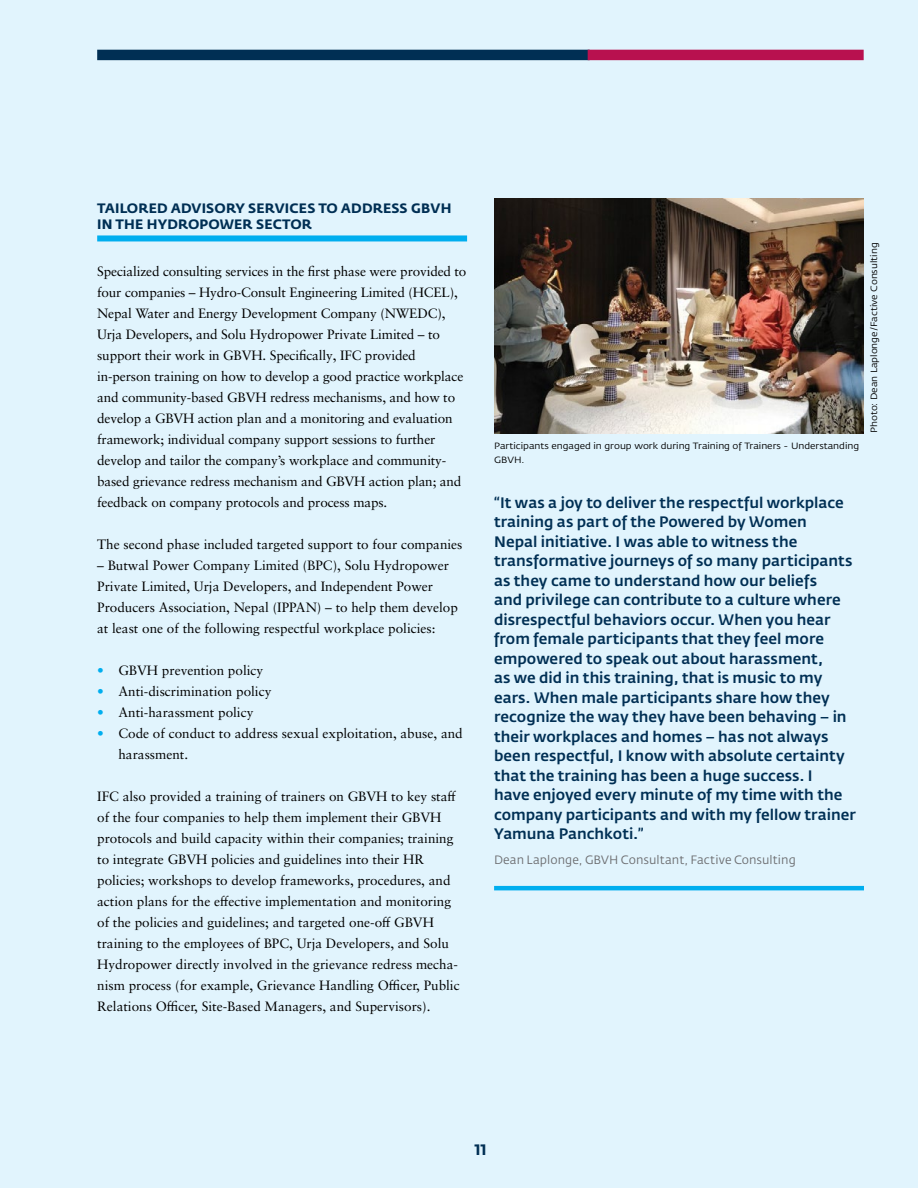
<style>
.page{position:relative;width:918px;height:1188px;background:#e1f4fd}
.page>*{position:absolute;margin:0;border:0;box-sizing:border-box;transform-origin:0 0}
.Pullquote_K{font:500 15px/19.5px "Fedra Sans Pro";color:#002f54}
.t1{font:700 15px "Fedra Sans Std";color:#002f54}
.Body_K{font:13.5px/21px "Sabon LT Pro";color:#000}
.story_box_titles{font:700 13.5px/16.5px "Fedra Sans Pro";letter-spacing:.01em;color:#002f54}
.Quotee_k{font:12px "Fedra Sans Pro";letter-spacing:.005em;color:#6d6e71}
.Photo_creditline_-_Small_caption{font:9px/13.5px "Fedra Sans Std";color:#000;scale:1.1 1}
.s1{color:#00aeef}
</style>
<div class="page">
<div style="left:97px;top:235px;width:370px;height:6px;background:#00aeef"></div>
<img style="left:494px;top:199px;width:370px;height:234px">
<hr style="left:494px;top:886px;width:370px;height:4px;background:#00aeef">
<div style="left:97px;top:50px;width:493px;height:10px;background:#002f54"></div>
<div style="left:588px;top:50px;width:276px;height:10px;background:#b8114f"></div>
<p class="story_box_titles" style="left:97px;top:200px;width:356px">TAILORED ADVISORY SERVICES TO ADDRESS GBVH<br>IN THE HYDROPOWER SECTOR</p>
<p class="Body_K" style="left:97px;top:260px;width:371px">Specialized consulting services in the first phase were provided to four companies – Hydro-Consult Engineering Limited (HCEL), Nepal Water and Energy Development Company (NWEDC), Urja Developers, and Solu Hydropower Private Limited – to support their work in GBVH. Specifically, IFC provided in-person training on how to develop a good practice workplace and community-based GBVH redress mechanisms, and how to develop a GBVH action plan and a monitoring and evaluation framework; individual company support sessions to further develop and tailor the company’s workplace and community&shy;based grievance redress mechanism and GBVH action plan; and feedback on company protocols and process maps.</p>
<p class="Body_K" style="left:97px;top:533px;width:367px">The second phase included targeted support to four companies</p>
<p class="Body_K" style="left:97px;top:554px;width:362px">– Butwal Power Company Limited (BPC), Solu Hydropower Private Limited, Urja Developers, and Independent Power Producers Association, Nepal (IPPAN) – to help them develop at least one of the following respectful workplace policies:</p>
<p class="Body_K" style="left:97px;top:659px;width:168px"><span class="s1">•</span> GBVH prevention policy</p>
<p class="Body_K" style="left:97px;top:680px;width:176px"><span class="s1">•</span> Anti-discrimination policy</p>
<p class="Body_K" style="left:97px;top:701px;width:158px"><span class="s1">•</span> Anti-harassment policy</p>
<p class="Body_K" style="left:118px;top:722px;width:346px;text-indent:-21px"><span class="s1">•</span> Code of conduct to address sexual exploitation, abuse, and harassment.</p>
<p class="Body_K" style="left:97px;top:785px;width:364px">IFC also provided a training of trainers on GBVH to key staff of the four companies to help them implement their GBVH protocols and build capacity within their companies; training to integrate GBVH policies and guidelines into their HR policies; workshops to develop frameworks, procedures, and action plans for the effective implementation and monitoring of the policies and guidelines; and targeted one-off GBVH training to the employees of BPC, Urja Developers, and Solu Hydropower directly involved in the grievance redress mecha&shy;nism process (for example, Grievance Handling Officer, Public Relations Officer, Site-Based Managers, and Supervisors).</p>
<p class="Photo_creditline_-_Small_caption" style="left:494px;top:440px;width:333px">Participants engaged in group work during Training of Trainers - Understanding<br>GBVH.</p>
<p class="Photo_creditline_-_Small_caption" style="left:867px;top:433px;width:175px;rotate:-90deg">Photo: Dean Laplonge/Factive Consulting</p>
<p class="Pullquote_K" style="left:494px;top:493px;width:363px">“It was a joy to deliver the respectful workplace training as part of the Powered by Women<br>Nepal initiative. I was able to witness the transformative journeys of so many participants as they came to understand how our beliefs<br>and privilege can contribute to a culture where disrespectful behaviors occur. When you hear from female participants that they feel more empowered to speak out about harassment,<br>as we did in this training, that is music to my ears. When male participants share how they recognize the way they have been behaving – in their workplaces and homes – has not always been respectful, I know with absolute certainty that the training has been a huge success. I<br>have enjoyed every minute of my time with the company participants and with my fellow trainer Yamuna Panchkoti.”</p>
<p class="Quotee_k" style="left:494px;top:853px;width:303px">Dean Laplonge, GBVH Consultant, Factive Consulting</p>
<p class="t1" style="left:475px;top:1140px;width:13px">11</p>
</div>
